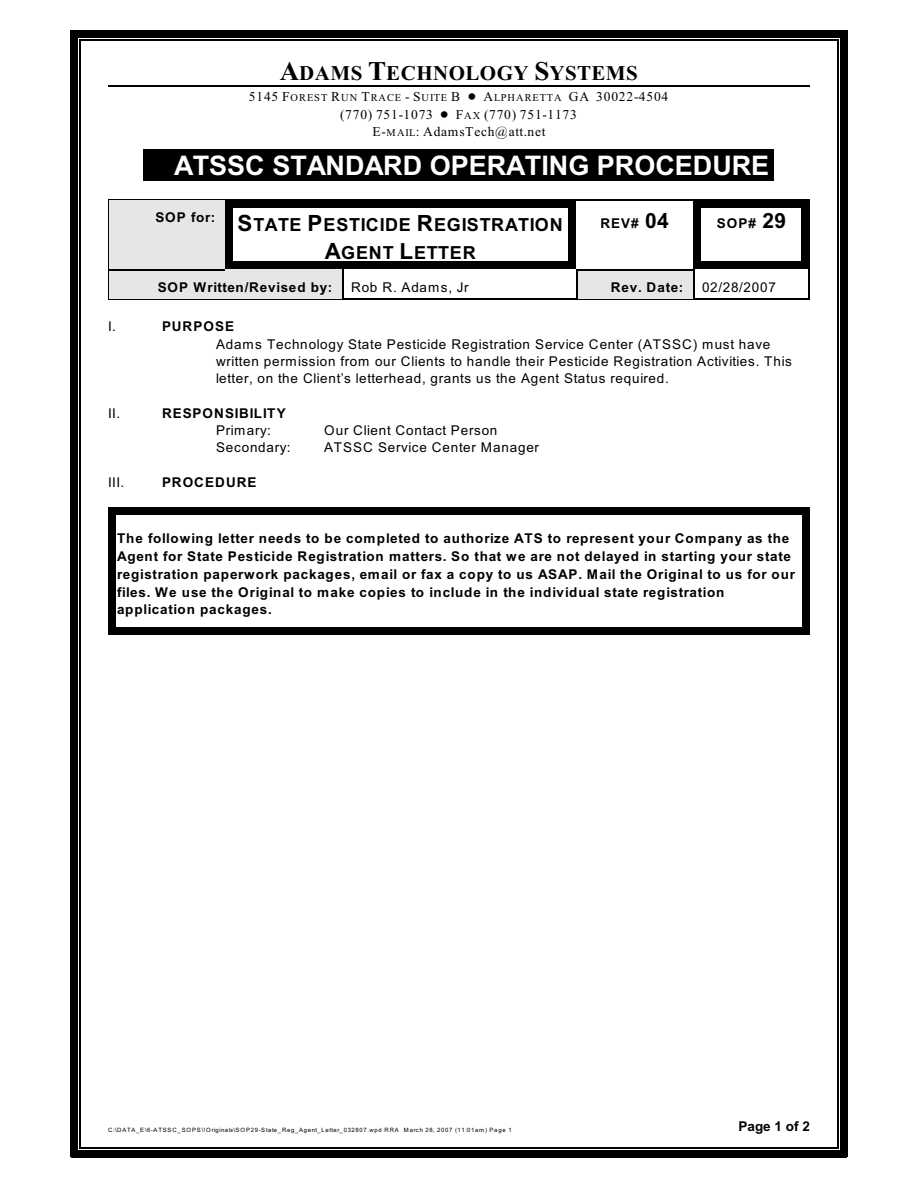
<style>
.page{position:relative;width:918px;height:1188px;background:#fff}
.page>*{position:absolute;margin:0;border:0;box-sizing:border-box;transform-origin:0 0}
.t1{font:700 27px "Arial";color:#fff}
.t2{font:700 21px "Times New Roman";letter-spacing:.025em;color:#000}
.t3{font:700 18px/28.2px "Arial";letter-spacing:.04em;color:#000}
.t4{font:700 13.5px/17.9px "Arial";letter-spacing:.055em;color:#000}
.t5{font:13.5px/17.1px "Arial";letter-spacing:.055em;color:#000}
.t6{font:13.5px/17.7px "Times New Roman";letter-spacing:.06em;color:#000}
.t7{font:700 13.5px "Arial";letter-spacing:.08em;color:#000}
.t8{font:10.5px "Times New Roman";letter-spacing:.085em;color:#000}
.t9{font:6px "Arial";letter-spacing:.12em;color:#000}
.s1{font-size:27px}
.s2{font-size:13.5px}
.s3{font-size:10.5px}
.s4{font-size:22.35px}
.s5{font-size:21px}
</style>
<div class="page">
<hr style="left:80px;top:39px;width:1px;height:1110px;background:#000">
<hr style="left:837px;top:39px;width:1px;height:1110px;background:#000">
<hr style="left:80px;top:39px;width:758px;height:1px;background:#000">
<hr style="left:80px;top:1148px;width:758px;height:1px;background:#000">
<div style="left:71px;top:30px;width:7px;height:1127px;background:#000"></div>
<div style="left:840px;top:30px;width:7px;height:1127px;background:#000"></div>
<div style="left:71px;top:30px;width:776px;height:7px;background:#000"></div>
<div style="left:71px;top:1151px;width:776px;height:7px;background:#000"></div>
<hr style="left:108px;top:199px;width:1px;height:70px;background:#000">
<hr style="left:108px;top:199px;width:117px;height:1px;background:#000">
<div style="left:109px;top:201px;width:116px;height:68px;background:#e6e6e6"></div>
<hr style="left:225px;top:199px;width:351px;height:1px;background:#000">
<div style="left:225px;top:201px;width:7px;height:68px;background:#000"></div>
<div style="left:569px;top:201px;width:7px;height:68px;background:#000"></div>
<div style="left:225px;top:201px;width:351px;height:7px;background:#000"></div>
<div style="left:225px;top:262px;width:351px;height:7px;background:#000"></div>
<hr style="left:576px;top:199px;width:117px;height:1px;background:#000">
<hr style="left:809px;top:199px;width:1px;height:70px;background:#000">
<hr style="left:693px;top:199px;width:117px;height:1px;background:#000">
<div style="left:693px;top:201px;width:7px;height:68px;background:#000"></div>
<div style="left:801px;top:201px;width:7px;height:68px;background:#000"></div>
<div style="left:693px;top:201px;width:115px;height:7px;background:#000"></div>
<div style="left:693px;top:262px;width:115px;height:7px;background:#000"></div>
<hr style="left:108px;top:269px;width:1px;height:31px;background:#000">
<hr style="left:108px;top:299px;width:117px;height:1px;background:#000">
<div style="left:109px;top:269px;width:116px;height:29px;background:#e6e6e6"></div>
<hr style="left:109px;top:269px;width:116px;height:1px;background:#000">
<hr style="left:225px;top:299px;width:117px;height:1px;background:#000">
<div style="left:225px;top:269px;width:117px;height:29px;background:#e6e6e6"></div>
<hr style="left:342px;top:299px;width:234px;height:1px;background:#000">
<svg style="left:342px;top:269px;width:1px;height:29px"></svg>
<hr style="left:576px;top:299px;width:117px;height:1px;background:#000">
<div style="left:576px;top:269px;width:117px;height:29px;background:#e6e6e6"></div>
<svg style="left:576px;top:270px;width:1px;height:28px"></svg>
<hr style="left:576px;top:269px;width:117px;height:1px;background:#000">
<hr style="left:809px;top:269px;width:1px;height:31px;background:#000">
<hr style="left:693px;top:299px;width:117px;height:1px;background:#000">
<svg style="left:693px;top:269px;width:1px;height:29px"></svg>
<div style="left:108px;top:507px;width:7px;height:127px;background:#000"></div>
<div style="left:803px;top:507px;width:7px;height:127px;background:#000"></div>
<div style="left:108px;top:507px;width:702px;height:7px;background:#000"></div>
<div style="left:108px;top:627px;width:702px;height:7px;background:#000"></div>
<div style="left:144px;top:149px;width:630px;height:32px;background:#000"></div>
<hr style="left:108px;top:86px;width:702px;height:1px;background:#000">
<h2 class="t2" style="left:280px;top:66px;width:360px"><span class="s1">A</span>DAMS <span class="s1">T</span>ECHNOLOGY <span class="s1">S</span>YSTEMS</h2>
<p class="t8" style="left:249px;top:94px;width:213px"><span class="s2">5145 F</span>OREST <span class="s2">R</span>UN <span class="s2">T</span>RACE <span class="s2">- S</span>UITE <span class="s2">B</span></p>
<p class="t6" style="left:483px;top:89px;width:186px">A<span class="s3">LPHARETTA</span> GA 30022-4504</p>
<p class="t6" style="left:340px;top:107px;width:94px">(770) 751-1073</p>
<p class="t6" style="left:372px;top:107px;width:206px;text-indent:84px">F<span class="s3">AX</span> (770) 751-1173<br>E-<span class="s3">MAIL</span>: AdamsTech@att.net</p>
<h1 class="t1" style="left:174px;top:155px;width:597px">ATSSC STANDARD OPERATING PROCEDURE</h1>
<h3 class="t3" style="left:325px;top:212px;width:240px;text-indent:-169px"><sup>SOP</sup> <sup>for:</sup> <span class="s4">S</span>TATE <span class="s4">P</span>ESTICIDE <span class="s4">R</span>EGISTRATION<br><span class="s4">A</span>GENT <span class="s4">L</span>ETTER</h3>
<p class="t4" style="left:600px;top:216px;width:70px">REV# <span class="s5">04</span></p>
<p class="t4" style="left:717px;top:216px;width:71px">SOP# <span class="s5">29</span></p>
<p class="t4" style="left:158px;top:280px;width:176px">SOP Written/Revised by:</p>
<p class="t5" style="left:351px;top:280px;width:119px">Rob R. Adams, Jr</p>
<p class="t4" style="left:611px;top:280px;width:74px">Rev. Date:</p>
<p class="t5" style="left:702px;top:280px;width:75px">02/28/2007</p>
<p class="t5" style="left:108px;top:319px;width:9px">I.</p>
<p class="t4" style="left:162px;top:319px;width:74px">PURPOSE</p>
<p class="t5" style="left:216px;top:337px;width:577px">Adams Technology State Pesticide Registration Service Center (ATSSC) must have written permission from our Clients to handle their Pesticide Registration Activities. This letter, on the Client’s letterhead, grants us the Agent Status required.</p>
<p class="t5" style="left:108px;top:406px;width:14px">II.</p>
<p class="t4" style="left:162px;top:405px;width:125px">RESPONSIBILITY</p>
<p class="t5" style="left:216px;top:423px;width:57px">Primary:</p>
<p class="t5" style="left:324px;top:423px;width:175px">Our Client Contact Person</p>
<p class="t5" style="left:216px;top:440px;width:76px">Secondary:</p>
<p class="t5" style="left:324px;top:440px;width:217px">ATSSC Service Center Manager</p>
<p class="t5" style="left:108px;top:475px;width:18px">III.</p>
<p class="t7" style="left:162px;top:477px;width:96px">PROCEDURE</p>
<p class="t4" style="left:117px;top:531px;width:680px">The following letter needs to be completed to authorize ATS to represent your Company as the Agent for State Pesticide Registration matters. So that we are not delayed in starting your state registration paperwork packages, email or fax a copy to us ASAP. Mail the Original to us for our files. We use the Original to make copies to include in the individual state registration application packages.</p>
<p class="t9" style="left:108px;top:1128px;width:405px">C:\DATA_E\6-ATSSC_SOPS\!Originals\SOP29-State_Reg_Agent_Letter_032807.wpd RRA March 28, 2007 (11:01am) Page 1</p>
<p class="t4" style="left:738px;top:1118px;width:73px">Page 1 of 2</p>
</div>
